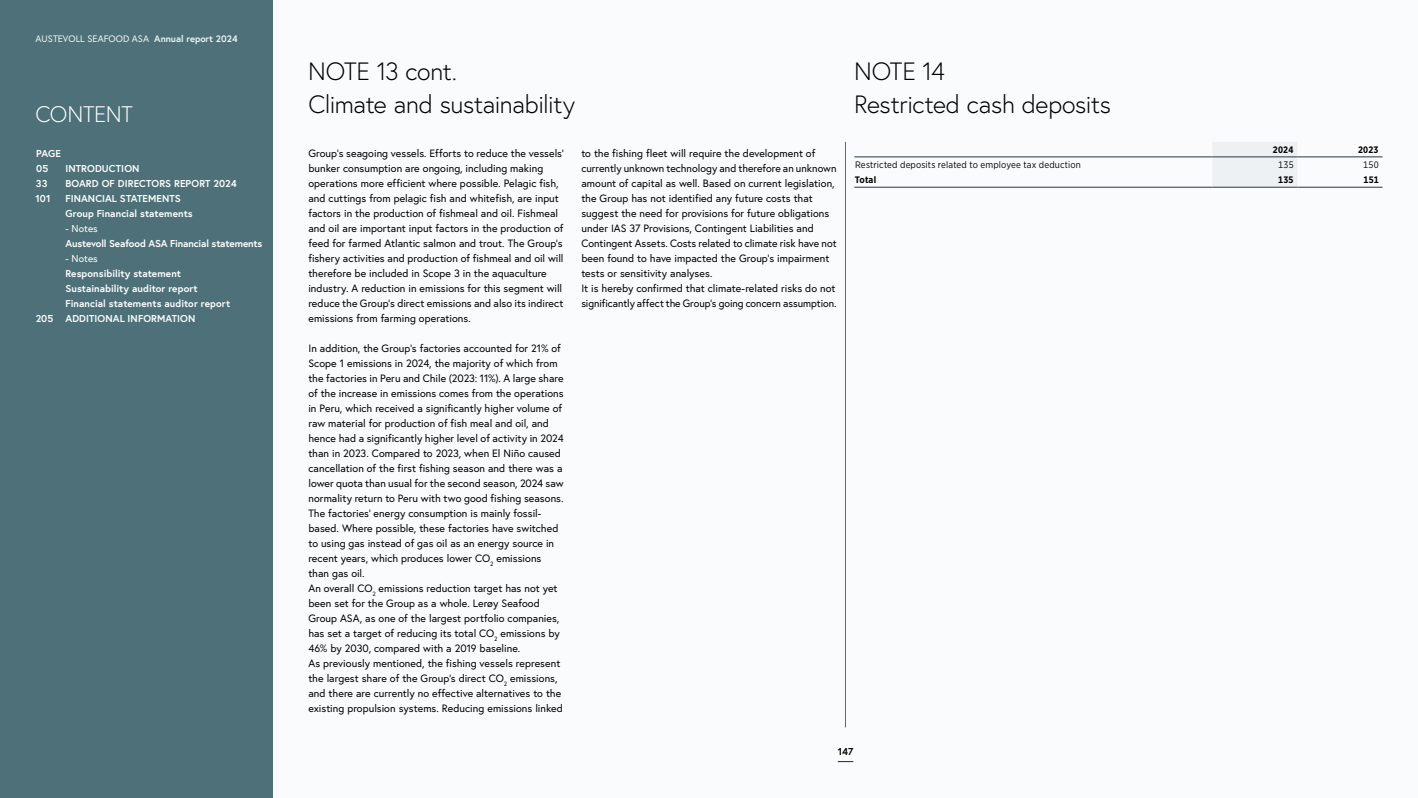
<style>
.page{position:relative;width:1418px;height:798px;background:#fff}
.page>*{position:absolute;margin:0;border:0;box-sizing:border-box;transform-origin:0 0}
.t1{font:300 25px/32.5px "Europa";letter-spacing:-.02em;color:#000}
.t2{font:300 22.5px "Europa";letter-spacing:-.01em;color:#fff}
.t3{font:10.62px/15px "Europa";color:#000}
.t4{font:700 10px/15px "Europa";letter-spacing:.005em;color:#fff}
.t5{font:700 10px "Europa";letter-spacing:-.015em;color:#fff}
.t6{font:10px "Europa";letter-spacing:.005em;color:#fff}
.t7{font:700 10px "Europa";color:#000}
.t8{font:9.38px "Gotham Narrow";letter-spacing:.02em;color:#000}
.t9{font:9.38px "Europa";color:#f0f5f8}
.t10{font:700 9.38px "Gotham Narrow";letter-spacing:.02em;color:#000}
.s1{font-weight:700}
</style>
<div class="page">
<div style="left:273px;top:0;width:1144px;height:797px;background:#fafbfc"></div>
<div style="left:0;top:0;width:273px;height:797px;background:#4e7179"></div>
<div style="left:1212px;top:142px;width:85px;height:45px;background:#edf1f3"></div>
<hr style="left:854px;top:187px;width:358px;height:1px;background:#273840">
<hr style="left:1212px;top:187px;width:85px;height:1px;background:#273840">
<hr style="left:1297px;top:187px;width:85px;height:1px;background:#273840">
<hr style="left:854px;top:156px;width:358px;height:1px;background:#273840">
<hr style="left:1212px;top:156px;width:85px;height:1px;background:#273840">
<hr style="left:1297px;top:156px;width:85px;height:1px;background:#273840">
<hr style="left:845px;top:142px;width:1px;height:585px;background:#4e7179">
<svg style="left:837px;top:761px;width:16px;height:1px"></svg>
<p class="t9" style="left:36px;top:33px;width:203px">AUSTEVOLL SEAFOOD ASA <span class="s1">Annual report 2024</span></p>
<h2 class="t2" style="left:35px;top:101px;width:99px">CONTENT</h2>
<p class="t4" style="left:36px;top:145px;width:26px">PAGE<br>05</p>
<p class="t4" style="left:65px;top:160px;width:76px">INTRODUCTION</p>
<p class="t4" style="left:36px;top:175px;width:13px">33</p>
<p class="t4" style="left:65px;top:175px;width:173px">BOARD OF DIRECTORS REPORT 2024</p>
<p class="t4" style="left:36px;top:190px;width:17px">101</p>
<p class="t4" style="left:65px;top:190px;width:129px">FINANCIAL STATEMENTS<br>Group Financial statements</p>
<p class="t6" style="left:65px;top:222px;width:34px">- Notes</p>
<p class="t5" style="left:65px;top:237px;width:198px">Austevoll Seafood ASA Financial statements</p>
<p class="t6" style="left:65px;top:252px;width:34px">- Notes</p>
<p class="t4" style="left:65px;top:265px;width:117px">Responsibility statement</p>
<p class="t4" style="left:65px;top:280px;width:134px">Sustainability auditor report</p>
<p class="t4" style="left:65px;top:295px;width:166px">Financial statements auditor report</p>
<p class="t4" style="left:36px;top:310px;width:161px">205 ADDITIONAL INFORMATION</p>
<h1 class="t1" style="left:308px;top:55px;width:268px">NOTE 13 cont.<br>Climate and sustainability</h1>
<p class="t3" style="left:308px;top:146px;width:257px">Group’s seagoing vessels. Efforts to reduce the vessels’ bunker consumption are ongoing, including making operations more efficient where possible. Pelagic fish, and cuttings from pelagic fish and whitefish, are input factors in the production of fishmeal and oil. Fishmeal and oil are important input factors in the production of feed for farmed Atlantic salmon and trout. The Group’s fishery activities and production of fishmeal and oil will therefore be included in Scope 3 in the aquaculture industry. A reduction in emissions for this segment will reduce the Group’s direct emissions and also its indirect emissions from farming operations.</p>
<p class="t3" style="left:308px;top:341px;width:257px">In addition, the Group’s factories accounted for 21% of Scope 1 emissions in 2024, the majority of which from the factories in Peru and Chile (2023: 11%). A large share of the increase in emissions comes from the operations in Peru, which received a significantly higher volume of raw material for production of fish meal and oil, and hence had a significantly higher level of activity in 2024 than in 2023. Compared to 2023, when El Niño caused cancellation of the first fishing season and there was a lower quota than usual for the second season, 2024 saw normality return to Peru with two good fishing seasons.<br>The factories’ energy consumption is mainly fossil&shy;based. Where possible, these factories have switched to using gas instead of gas oil as an energy source in recent years, which produces lower CO<sub>2</sub> emissions than gas oil.<br>An overall CO<sub>2</sub> emissions reduction target has not yet been set for the Group as a whole. Lerøy Seafood Group ASA, as one of the largest portfolio companies, has set a target of reducing its total CO<sub>2</sub> emissions by 46% by 2030, compared with a 2019 baseline.<br>As previously mentioned, the fishing vessels represent the largest share of the Group's direct CO<sub>2</sub> emissions, and there are currently no effective alternatives to the existing propulsion systems. Reducing emissions linked</p>
<p class="t3" style="left:581px;top:146px;width:257px">to the fishing fleet will require the development of currently unknown technology and therefore an unknown amount of capital as well. Based on current legislation, the Group has not identified any future costs that suggest the need for provisions for future obligations under IAS 37 Provisions, Contingent Liabilities and Contingent Assets. Costs related to climate risk have not been found to have impacted the Group’s impairment tests or sensitivity analyses.<br>It is hereby confirmed that climate-related risks do not significantly affect the Group’s going concern assumption.</p>
<h1 class="t1" style="left:854px;top:55px;width:258px">NOTE 14<br>Restricted cash deposits</h1>
<p class="t10" style="left:1272px;top:144px;width:22px">2024</p>
<p class="t10" style="left:1357px;top:144px;width:22px">2023</p>
<p class="t8" style="left:855px;top:159px;width:227px">Restricted deposits related to employee tax deduction</p>
<p class="t8" style="left:1278px;top:159px;width:17px">135</p>
<p class="t8" style="left:1362px;top:159px;width:17px">150</p>
<p class="t10" style="left:854px;top:174px;width:23px">Total</p>
<p class="t10" style="left:1278px;top:174px;width:17px">135</p>
<p class="t10" style="left:1363px;top:174px;width:17px">151</p>
<p class="t7" style="left:837px;top:745px;width:17px">147</p>
</div>
